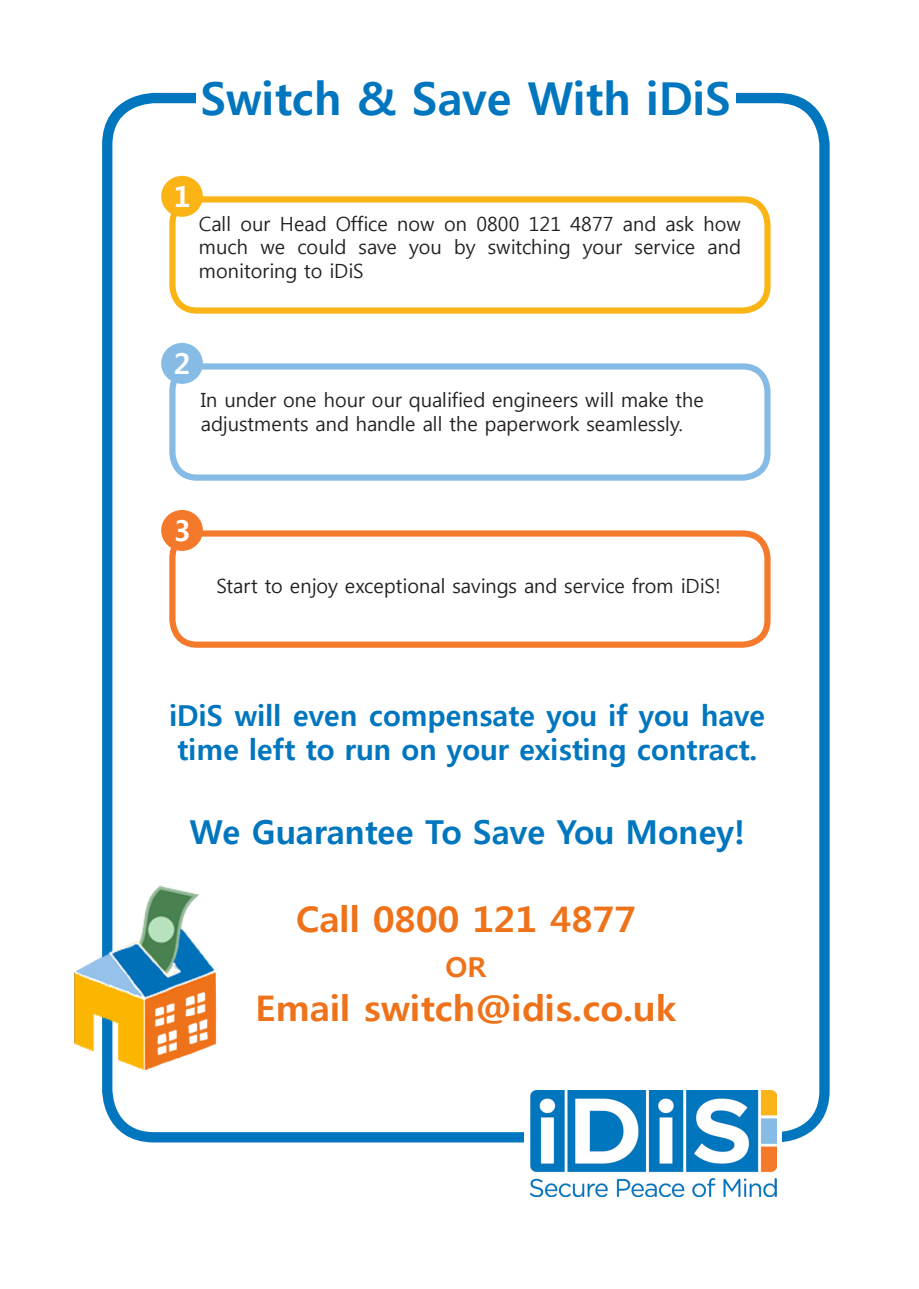
<style>
.page{position:relative;width:919px;height:1289px;background:#fff}
.page>*{position:absolute;margin:0;border:0;box-sizing:border-box;transform-origin:0 0}
.t1{font:700 45.3px "Malgun Gothic";color:#0076be}
.t2{font:700 35.25px "Malgun Gothic";color:#ee7219;scale:1.05 1}
.t3{font:700 33px "Malgun Gothic";color:#0076be}
.t4{font:700 28.8px/34.7px "Malgun Gothic";color:#0076be}
.t5{font:700 28.8px "Malgun Gothic";color:#fff}
.t6{font:700 27.45px "Malgun Gothic";color:#ee7219;scale:1.05 1}
.t7{font:19.65px/23.5px "Malgun Gothic";color:#231f20;text-align:justify}
</style>
<div class="page">
<div style="left:102px;top:93px;width:727px;height:1049px;border:10px solid #0076be;border-radius:47px"></div>
<svg style="left:196px;top:93px;width:539px;height:11px"></svg>
<div style="left:524px;top:1078px;width:257px;height:127px;background:#fff"></div>
<img style="left:530px;top:1090px;width:246px;height:106px">
<div style="left:169px;top:196px;width:601px;height:118px;border:6px solid #fbb416;border-radius:25px"></div>
<div style="left:161px;top:176px;width:42px;height:41px;background:#fbb416;border-radius:50%"></div>
<div style="left:169px;top:363px;width:601px;height:117px;border:6px solid #85bbe5;border-radius:25px"></div>
<div style="left:161px;top:343px;width:42px;height:41px;background:#85bbe5;border-radius:50%"></div>
<div style="left:169px;top:530px;width:601px;height:117px;border:6px solid #f4792a;border-radius:25px"></div>
<div style="left:161px;top:510px;width:42px;height:41px;background:#f4792a;border-radius:50%"></div>
<img style="left:74px;top:883px;width:143px;height:191px">
<p class="t1" style="left:201px;top:72px;width:532px">Switch &amp; Save With iDiS</p>
<p class="t5" style="left:174px;top:180px;width:18px">1</p>
<p class="t7" style="left:199px;top:212px;width:543px">Call our Head Office now on 0800 121 4877 and ask how much we could save you by switching your service and monitoring to iDiS</p>
<p class="t5" style="left:174px;top:347px;width:18px">2</p>
<p class="t7" style="left:201px;top:389px;width:504px">In under one hour our qualified engineers will make the adjustments and handle all the paperwork seamlessly.</p>
<p class="t5" style="left:174px;top:514px;width:18px">3</p>
<p class="t7" style="left:216px;top:574px;width:505px">Start to enjoy exceptional savings and service from iDiS!</p>
<p class="t4" style="left:169px;top:698px;width:597px">iDiS will even compensate you if you have time left to run on your existing contract.</p>
<p class="t3" style="left:190px;top:812px;width:556px">We Guarantee To Save You Money!</p>
<p class="t2" style="left:296px;top:898px;width:326px">Call 0800 121 4877</p>
<p class="t6" style="left:445px;top:950px;width:41px">OR</p>
<p class="t2" style="left:255px;top:987px;width:402px">Email switch@idis.co.uk</p>
</div>
